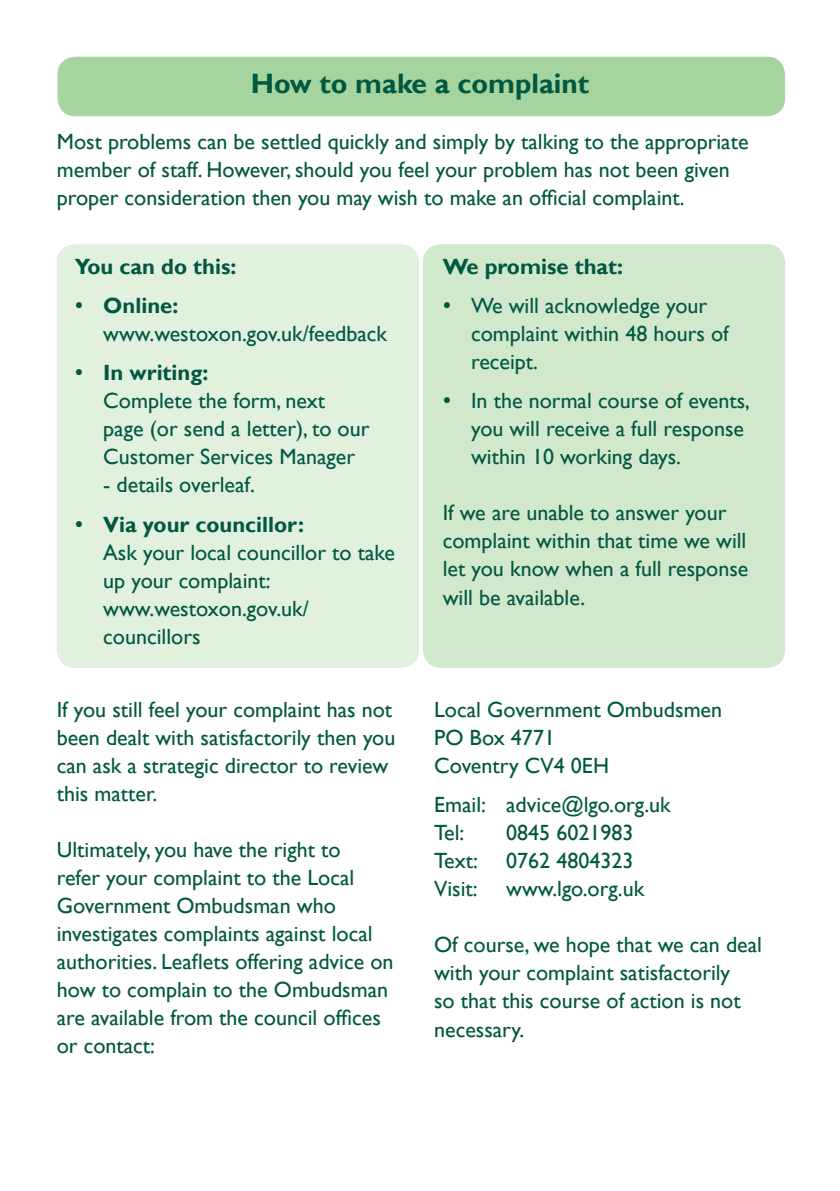
<style>
.page{position:relative;width:840px;height:1191px;background:#fff}
.page>*{position:absolute;margin:0;border:0;box-sizing:border-box;transform-origin:0 0}
.t1{font:700 28px "Gill Sans";color:#005840}
.t2{font:22px/28px "Gill Sans";color:#005840}
.t3{font:700 22px "Gill Sans";color:#005840}
.s1{font-family:"Times New Roman";font-size:24px}
.s2{font-weight:700}
</style>
<div class="page">
<div style="left:57px;top:57px;width:727px;height:59px;background:#a6d49e"></div>
<div style="left:57px;top:244px;width:361px;height:424px;background:#e2f0de"></div>
<div style="left:423px;top:244px;width:361px;height:424px;background:#d1e8cc"></div>
<p class="t1" style="left:251px;top:67px;width:340px">How to make a complaint</p>
<p class="t2" style="left:57px;top:128px;width:692px">Most problems can be settled quickly and simply by talking to the appropriate member of staff. However, should you feel your problem has not been given proper consideration then you may wish to make an official complaint.</p>
<p class="t3" style="left:75px;top:253px;width:163px">You can do this:</p>
<p class="t2" style="left:103px;top:292px;width:285px;text-indent:-28px"><span class="s1">•</span> <span class="s2">Online: </span>www.westoxon.gov.uk/feedback</p>
<p class="t2" style="left:103px;top:359px;width:267px;text-indent:-28px"><span class="s1">•</span> <span class="s2">In writing:<br></span>Complete the form, next page (or send a letter), to our<br>Customer Services Manager</p>
<p class="t2" style="left:103px;top:471px;width:153px">- details overleaf.</p>
<p class="t2" style="left:103px;top:511px;width:293px;text-indent:-28px"><span class="s1">•</span> <span class="s2">Via your councillor:<br></span>Ask your local councillor to take up your complaint: www.westoxon.gov.uk/ councillors</p>
<p class="t2" style="left:57px;top:696px;width:340px">If you still feel your complaint has not been dealt with satisfactorily then you can ask a strategic director to review this matter.</p>
<p class="t2" style="left:57px;top:836px;width:338px">Ultimately, you have the right to<br>refer your complaint to the Local<br>Government Ombudsman who investigates complaints against local authorities. Leaflets offering advice on how to complain to the Ombudsman are available from the council offices or contact:</p>
<p class="t3" style="left:442px;top:253px;width:182px">We promise that:</p>
<p class="t2" style="left:471px;top:292px;width:259px;text-indent:-28px"><span class="s1">•</span> We will acknowledge your complaint within 48 hours of receipt.</p>
<p class="t2" style="left:471px;top:387px;width:280px;text-indent:-28px"><span class="s1">•</span> In the normal course of events, you will receive a full response within 10 working days.</p>
<p class="t2" style="left:442px;top:499px;width:307px">If we are unable to answer your complaint within that time we will let you know when a full response will be available.</p>
<p class="t2" style="left:434px;top:696px;width:289px">Local Government Ombudsmen<br>PO Box 4771<br>Coventry CV4 0EH</p>
<p class="t2" style="left:434px;top:791px;width:238px">Email: advice@lgo.org.uk<br>Tel:</p>
<p class="t2" style="left:506px;top:819px;width:129px">0845 6021983</p>
<p class="t2" style="left:434px;top:847px;width:45px">Text:</p>
<p class="t2" style="left:506px;top:847px;width:129px">0762 4804323</p>
<p class="t2" style="left:434px;top:875px;width:45px">Visit:</p>
<p class="t2" style="left:506px;top:875px;width:139px">www.lgo.org.uk</p>
<p class="t2" style="left:434px;top:931px;width:329px">Of course, we hope that we can deal with your complaint satisfactorily<br>so that this course of action is not necessary.</p>
</div>
